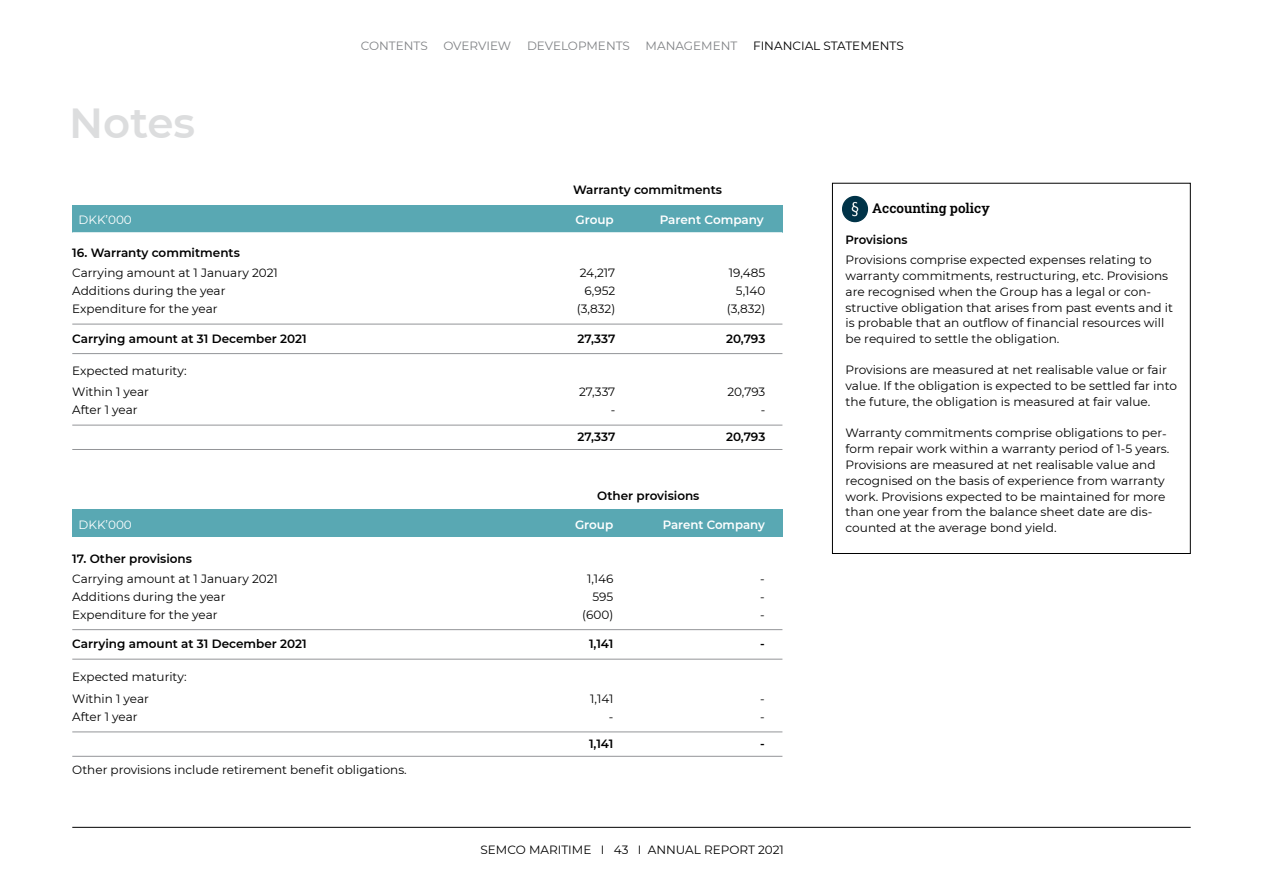
<style>
.page{position:relative;width:1263px;height:893px;background:#fff}
.page>*{position:absolute;margin:0;border:0;box-sizing:border-box;transform-origin:0 0}
.t1{font:600 42px "Montserrat";color:#dcddde}
.t2{font:600 13.5px "Roboto Slab";color:#000}
.t3{font:12px/15.8px "Montserrat";color:#000}
.t4{font:600 12px "Montserrat";color:#000}
.t5{font:12px "Montserrat";color:#808285}
.t6{font:600 12px "Montserrat";color:#fff}
.t7{font:12px "Montserrat";color:#fff}
</style>
<div class="page">
<hr style="left:72px;top:827px;width:1119px;height:1px;background:#000">
<div style="left:72px;top:205px;width:710px;height:28px;background:#59a8b3"></div>
<div style="left:72px;top:509px;width:710px;height:28px;background:#59a8b3"></div>
<div style="left:832px;top:183px;width:359px;height:371px;border:1px solid #000"></div>
<hr style="left:72px;top:232px;width:710px;height:2px;background:#fff">
<hr style="left:72px;top:324px;width:710px;height:1px;background:#939598">
<hr style="left:72px;top:353px;width:710px;height:1px;background:#939598">
<hr style="left:72px;top:425px;width:710px;height:1px;background:#939598">
<hr style="left:72px;top:449px;width:710px;height:1px;background:#939598">
<hr style="left:72px;top:629px;width:710px;height:1px;background:#939598">
<hr style="left:72px;top:659px;width:710px;height:1px;background:#939598">
<hr style="left:72px;top:732px;width:710px;height:1px;background:#939598">
<hr style="left:72px;top:756px;width:710px;height:1px;background:#939598">
<img style="left:842px;top:196px;width:25px;height:26px;border-radius:13px">
<div style="left:842px;top:196px;width:26px;height:26px;border:1px solid #003347;border-radius:50%"></div>
<h1 class="t1" style="left:69px;top:94px;width:127px">Notes</h1>
<p class="t5" style="left:361px;top:37px;width:69px">CONTENTS</p>
<p class="t5" style="left:443px;top:37px;width:69px">OVERVIEW</p>
<p class="t5" style="left:527px;top:37px;width:104px">DEVELOPMENTS</p>
<p class="t5" style="left:646px;top:37px;width:93px">MANAGEMENT</p>
<p class="t3" style="left:753px;top:37px;width:152px">FINANCIAL STATEMENTS</p>
<p class="t4" style="left:573px;top:182px;width:151px">Warranty commitments</p>
<p class="t7" style="left:79px;top:211px;width:55px">DKK’000</p>
<p class="t6" style="left:575px;top:211px;width:40px">Group</p>
<p class="t6" style="left:660px;top:211px;width:106px">Parent Company</p>
<p class="t4" style="left:72px;top:244px;width:169px">16. Warranty commitments</p>
<p class="t3" style="left:72px;top:265px;width:207px">Carrying amount at 1 January 2021</p>
<p class="t3" style="left:580px;top:265px;width:37px">24,217</p>
<p class="t3" style="left:729px;top:265px;width:38px">19,485</p>
<p class="t3" style="left:72px;top:283px;width:155px">Additions during the year</p>
<p class="t3" style="left:584px;top:283px;width:32px">6,952</p>
<p class="t3" style="left:736px;top:283px;width:31px">5,140</p>
<p class="t3" style="left:72px;top:301px;width:147px">Expenditure for the year</p>
<p class="t3" style="left:577px;top:301px;width:40px">(3,832)</p>
<p class="t3" style="left:727px;top:301px;width:40px">(3,832)</p>
<p class="t4" style="left:72px;top:330px;width:236px">Carrying amount at 31 December 2021</p>
<p class="t4" style="left:578px;top:330px;width:39px">27,337</p>
<p class="t4" style="left:726px;top:330px;width:41px">20,793</p>
<p class="t3" style="left:72px;top:360px;width:116px;line-height:21px">Expected maturity:<br>Within 1 year</p>
<p class="t3" style="left:579px;top:384px;width:38px">27,337</p>
<p class="t3" style="left:727px;top:384px;width:40px">20,793</p>
<p class="t3" style="left:72px;top:402px;width:67px">After 1 year</p>
<p class="t3" style="left:611px;top:402px;width:6px">-</p>
<p class="t3" style="left:761px;top:402px;width:6px">-</p>
<p class="t4" style="left:578px;top:428px;width:39px">27,337</p>
<p class="t4" style="left:726px;top:428px;width:41px">20,793</p>
<p class="t4" style="left:597px;top:487px;width:104px">Other provisions</p>
<p class="t7" style="left:79px;top:517px;width:55px">DKK’000</p>
<p class="t6" style="left:575px;top:516px;width:40px">Group</p>
<p class="t6" style="left:663px;top:516px;width:104px">Parent Company</p>
<p class="t4" style="left:72px;top:550px;width:121px">17. Other provisions</p>
<p class="t3" style="left:72px;top:570px;width:207px">Carrying amount at 1 January 2021</p>
<p class="t3" style="left:587px;top:570px;width:28px">1,146</p>
<p class="t3" style="left:760px;top:570px;width:6px">-</p>
<p class="t3" style="left:72px;top:588px;width:155px">Additions during the year</p>
<p class="t3" style="left:592px;top:588px;width:22px">595</p>
<p class="t3" style="left:760px;top:588px;width:6px">-</p>
<p class="t3" style="left:72px;top:606px;width:147px">Expenditure for the year</p>
<p class="t3" style="left:582px;top:606px;width:33px">(600)</p>
<p class="t3" style="left:760px;top:606px;width:6px">-</p>
<p class="t4" style="left:72px;top:635px;width:236px">Carrying amount at 31 December 2021</p>
<p class="t4" style="left:589px;top:635px;width:26px">1,141</p>
<p class="t4" style="left:760px;top:635px;width:6px">-</p>
<p class="t3" style="left:72px;top:665px;width:116px;line-height:22.2px">Expected maturity:<br>Within 1 year</p>
<p class="t3" style="left:590px;top:690px;width:25px">1,141</p>
<p class="t3" style="left:760px;top:690px;width:6px">-</p>
<p class="t3" style="left:72px;top:708px;width:67px">After 1 year</p>
<p class="t3" style="left:609px;top:708px;width:6px">-</p>
<p class="t3" style="left:760px;top:708px;width:6px">-</p>
<p class="t4" style="left:589px;top:735px;width:26px">1,141</p>
<p class="t4" style="left:760px;top:735px;width:6px">-</p>
<p class="t3" style="left:72px;top:761px;width:336px">Other provisions include retirement benefit obligations.</p>
<p class="t3" style="left:480px;top:841px;width:305px">SEMCO MARITIME I 43 I ANNUAL REPORT 2021</p>
<p class="t2" style="left:872px;top:199px;width:119px">Accounting policy</p>
<p class="t4" style="left:845px;top:231px;width:63px">Provisions</p>
<p class="t3" style="left:845px;top:252px;width:329px">Provisions comprise expected expenses relating to warranty commitments, restructuring, etc. Provisions are recognised when the Group has a legal or con&shy;structive obligation that arises from past events and it is probable that an outflow of financial resources will be required to settle the obligation.</p>
<p class="t3" style="left:845px;top:362px;width:333px">Provisions are measured at net realisable value or fair value. If the obligation is expected to be settled far into the future, the obligation is measured at fair value.</p>
<p class="t3" style="left:845px;top:425px;width:325px">Warranty commitments comprise obligations to per&shy;form repair work within a warranty period of 1-5 years.<br>Provisions are measured at net realisable value and recognised on the basis of experience from warranty work. Provisions expected to be maintained for more than one year from the balance sheet date are dis&shy;counted at the average bond yield.</p>
</div>
